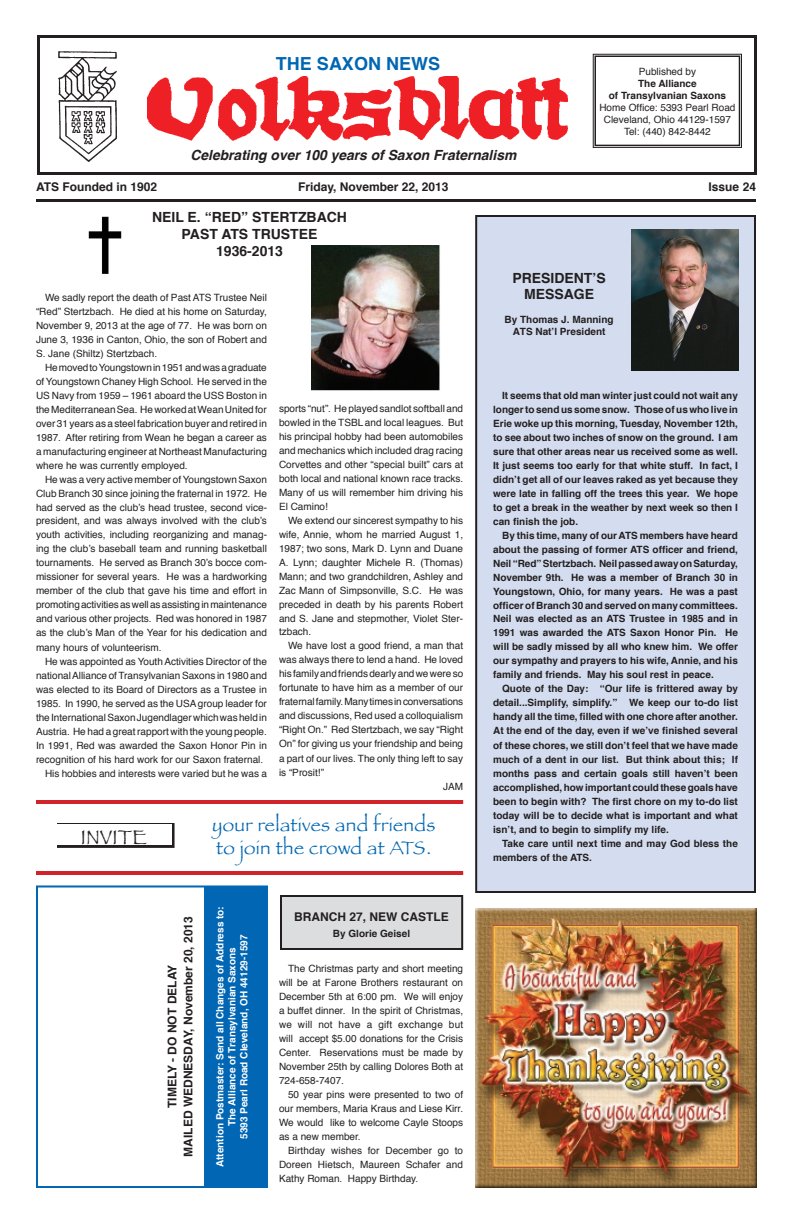
<style>
.page{position:relative;width:792px;height:1224px;background:#fff}
.page>*{position:absolute;margin:0;border:0;box-sizing:border-box;transform-origin:0 0}
.t1{font:20.7px "Papyrus";letter-spacing:.02em;color:#231f20}
.t2{font:19px/22.8px "Papyrus";letter-spacing:.02em;color:#0166b3}
.t3{font:700 18px "Helvetica";color:#0166b3}
.t4{font:700 14px/16.8px "Helvetica";color:#231f20;text-align:center}
.t5{font:italic 700 14px "Helvetica";color:#231f20}
.t6{font:700 12px/16px "Helvetica";color:#231f20;text-align:center}
.t7{font:10px/14px "Helvetica";color:#231f20;text-align:justify}
.t8{font:700 10px/14px "Helvetica";color:#231f20;text-align:justify}
.t9{font:700 10px/12px "Helvetica";color:#fff;text-align:center}
</style>
<div class="page">
<div style="left:476px;top:216px;width:279px;height:676px;background:#d4ddef"></div>
<div style="left:475px;top:215px;width:281px;height:678px;border:2px solid #231f20"></div>
<div style="left:37px;top:35px;width:720px;height:140px;border:3px solid #231f20"></div>
<div style="left:36px;top:885px;width:232px;height:303px;border:2px solid #0166b3"></div>
<svg style="left:593px;top:54px;width:149px;height:94px"></svg>
<div style="left:594px;top:56px;width:146px;height:90px;border:2px solid #231f20"></div>
<hr style="left:36px;top:199px;width:720px;height:3px;background:#231f20">
<img style="left:631px;top:230px;width:108px;height:140px">
<div style="left:204px;top:886px;width:64px;height:302px;background:#0166b3"></div>
<img style="left:59px;top:52px;width:58px;height:109px">
<img style="left:147px;top:76px;width:421px;height:65px">
<svg style="left:59px;top:825px;width:114px;height:21px"></svg>
<div style="left:57px;top:823px;width:118px;height:25px;border:1px solid #231f20"></div>
<div style="left:57px;top:824px;width:114px;height:20px;background:#fff"></div>
<hr style="left:36px;top:800px;width:427px;height:4px;background:#d1232a">
<hr style="left:36px;top:871px;width:427px;height:4px;background:#d1232a">
<img style="left:475px;top:909px;width:281px;height:278px">
<img style="left:312px;top:246px;width:128px;height:144px">
<img style="left:88px;top:216px;width:34px;height:58px">
<div style="left:281px;top:896px;width:181px;height:53px;background:#dcdddf"></div>
<div style="left:280px;top:895px;width:183px;height:55px;border:2px solid #231f20"></div>
<h3 class="t3" style="left:276px;top:49px;width:166px">THE SAXON NEWS</h3>
<h3 class="t5" style="left:191px;top:144px;width:327px">Celebrating over 100 years of Saxon Fraternalism</h3>
<p class="t7" style="left:639px;top:64px;width:59px">Published by</p>
<p class="t8" style="left:609px;top:77px;width:119px;line-height:12px;text-align:center">The Alliance<br>of Transylvanian Saxons</p>
<p class="t7" style="left:599px;top:101px;width:138px;line-height:12px;text-align:center">Home Office: 5393 Pearl Road<br>Cleveland, Ohio 44129-1597<br>Tel: (440) 842-8442</p>
<p class="t6" style="left:36px;top:179px;width:123px">ATS Founded in 1902</p>
<p class="t6" style="left:298px;top:179px;width:152px">Friday, November 22, 2013</p>
<p class="t6" style="left:709px;top:179px;width:49px">Issue 24</p>
<h3 class="t4" style="left:152px;top:209px;width:18px">Neil</h3>
<h3 class="t4" style="left:188px;top:209px;width:84px">E. “Red” Stert</h3>
<h3 class="t4" style="left:298px;top:209px;width:20px">zbach</h3>
<h3 class="t4" style="left:182px;top:226px;width:19px">Past</h3>
<h3 class="t4" style="left:216px;top:226px;width:75px">ATS Trustee<br>1936-2013</h3>
<p class="t7" style="left:36px;top:290px;width:232px;text-indent:9px">We sadly report the death of Past ATS Trustee Neil “Red” Stertzbach. He died at his home on Saturday, November 9, 2013 at the age of 77. He was born on June 3, 1936 in Canton, Ohio, the son of Robert and S. Jane (Shiltz) Stertzbach.</p>
<p class="t7" style="left:36px;top:360px;width:232px;text-indent:9px">He moved to Youngstown in 1951 and was a graduate of Youngstown Chaney High School. He served in the US Navy from 1959 – 1961 aboard the USS Boston in the Mediterranean Sea. He worked at Wean United for over 31 years as a steel fabrication buyer and retired in 1987. After retiring from Wean he began a career as a manufacturing engineer at Northeast Manufacturing where he was currently employed.</p>
<p class="t7" style="left:36px;top:472px;width:232px;text-indent:9px">He was a very active member of Youngstown Saxon Club Branch 30 since joining the fraternal in 1972. He had served as the club’s head trustee, second vice&shy;president, and was always involved with the club’s youth activities, including reorganizing and manag&shy;ing the club’s baseball team and running basketball tournaments. He served as Branch 30’s bocce com&shy;missioner for several years. He was a hardworking member of the club that gave his time and effort in promoting activities as well as assisting in maintenance and various other projects. Red was honored in 1987 as the club’s Man of the Year for his dedication and many hours of volunteerism.</p>
<p class="t7" style="left:45px;top:654px;width:223px">He was appointed as Youth Activities Director of the</p>
<p class="t7" style="left:36px;top:668px;width:232px">national Alliance of Transylvanian Saxons in 1980 and</p>
<p class="t7" style="left:36px;top:682px;width:232px">was elected to its Board of Directors as a Trustee in</p>
<p class="t7" style="left:36px;top:696px;width:232px">1985. In 1990, he served as the USA group leader for</p>
<p class="t7" style="left:36px;top:710px;width:233px">the International Saxon Jugendlager which was held in</p>
<p class="t7" style="left:36px;top:724px;width:232px">Austria. He had a great rapport with the young people.</p>
<p class="t7" style="left:36px;top:738px;width:232px">In 1991, Red was awarded the Saxon Honor Pin in</p>
<p class="t7" style="left:36px;top:752px;width:229px">recognition of his hard work for our Saxon fraternal.</p>
<p class="t7" style="left:45px;top:766px;width:223px">His hobbies and interests were varied but he was a</p>
<p class="t7" style="left:279px;top:401px;width:186px">sports “nut”. He played sandlot softball and bowled in the TSBL and local leagues. But his principal hobby had been automobiles and mechanics which included drag racing Corvettes and other “special built” cars at both local and national known race tracks.<br>Many of us will remember him driving his El Camino!</p>
<p class="t7" style="left:279px;top:513px;width:186px;text-indent:9px">We extend our sincerest sympathy to his wife, Annie, whom he married August 1, 1987; two sons, Mark D. Lynn and Duane A. Lynn; daughter Michele R. (Thomas)<br>Mann; and two grandchildren, Ashley and Zac Mann of Simpsonville, S.C. He was preceded in death by his parents Robert and S. Jane and stepmother, Violet Ster&shy;tzbach.</p>
<p class="t7" style="left:288px;top:639px;width:177px">We have lost a good friend, a man that</p>
<p class="t7" style="left:279px;top:653px;width:186px">was always there to lend a hand. He loved</p>
<p class="t7" style="left:279px;top:667px;width:186px">his family and friends dearly and we were so</p>
<p class="t7" style="left:279px;top:681px;width:186px">fortunate to have him as a member of our</p>
<p class="t7" style="left:279px;top:695px;width:186px">fraternal family. Many times in conversations</p>
<p class="t7" style="left:279px;top:709px;width:186px">and discussions, Red used a colloquialism</p>
<p class="t7" style="left:279px;top:723px;width:186px">“Right On.” Red Stertzbach, we say “Right</p>
<p class="t7" style="left:279px;top:737px;width:186px">On” for giving us your friendship and being</p>
<p class="t7" style="left:279px;top:751px;width:186px">a part of our lives. The only thing left to say</p>
<p class="t7" style="left:279px;top:765px;width:46px">is “Prosit!”</p>
<p class="t7" style="left:443px;top:779px;width:21px">JAM</p>
<h1 class="t1" style="left:81px;top:824px;width:68px">INVITE</h1>
<h2 class="t2" style="left:212px;top:813px;width:225px">your relatives and friends to join the crowd at ATS.</h2>
<p class="t6" style="left:164px;top:1157px;width:242px;rotate:-90deg">TIMELY - DO NOT DELAY<br>MAILED WEDNESDAY, November 20, 2013</p>
<p class="t9" style="left:214px;top:1167px;width:262px;rotate:-90deg">Attention Postmaster: Send all Changes of Address to:<br>The Alliance of Transylvanian Saxons<br>5393 Pearl Road Cleveland, OH 44129-1597</p>
<p class="t6" style="left:294px;top:908px;width:156px">BRANCH 27, NEW CASTLE</p>
<p class="t8" style="left:333px;top:926px;width:79px">By Glorie Geisel</p>
<p class="t7" style="left:279px;top:961px;width:186px;text-indent:9px">The Christmas party and short meeting will be at Farone Brothers restaurant on December 5th at 6:00 pm. We will enjoy a buffet dinner. In the spirit of Christmas, we will not have a gift exchange but will accept $5.00 donations for the Crisis Center. Reservations must be made by November 25th by calling Dolores Both at 724-658-7407.</p>
<p class="t7" style="left:279px;top:1087px;width:186px;text-indent:9px">50 year pins were presented to two of our members, Maria Kraus and Liese Kirr.<br>We would like to welcome Cayle Stoops as a new member.</p>
<p class="t7" style="left:279px;top:1143px;width:186px;text-indent:9px">Birthday wishes for December go to Doreen Hietsch, Maureen Schafer and Kathy Roman. Happy Birthday.</p>
<h3 class="t4" style="left:512px;top:269px;width:95px">PRESIDENT’S<br>MESSAGE</h3>
<p class="t8" style="left:505px;top:314px;width:110px;line-height:12px;text-align:center">By Thomas J. Manning<br>ATS Nat’l President</p>
<p class="t8" style="left:493px;top:388px;width:246px;text-indent:9px">It seems that old man winter just could not wait any longer to send us some snow. Those of us who live in Erie woke up this morning, Tuesday, November 12th, to see about two inches of snow on the ground. I am sure that other areas near us received some as well.<br>It just seems too early for that white stuff. In fact, I didn’t get all of our leaves raked as yet because they were late in falling off the trees this year. We hope to get a break in the weather by next week so then I can finish the job.</p>
<p class="t8" style="left:493px;top:528px;width:246px;text-indent:9px">By this time, many of our ATS members have heard about the passing of former ATS officer and friend, Neil “Red” Stertzbach. Neil passed away on Saturday, November 9th. He was a member of Branch 30 in Youngstown, Ohio, for many years. He was a past officer of Branch 30 and served on many committees.<br>Neil was elected as an ATS Trustee in 1985 and in 1991 was awarded the ATS Saxon Honor Pin. He will be sadly missed by all who knew him. We offer our sympathy and prayers to his wife, Annie, and his family and friends. May his soul rest in peace.</p>
<p class="t8" style="left:493px;top:682px;width:246px;text-indent:9px">Quote of the Day: “Our life is frittered away by detail...Simplify, simplify.” We keep our to-do list handy all the time, filled with one chore after another.<br>At the end of the day, even if we’ve finished several of these chores, we still don’t feel that we have made much of a dent in our list. But think about this; If months pass and certain goals still haven’t been accomplished, how important could these goals have been to begin with? The first chore on my to-do list today will be to decide what is important and what isn’t, and to begin to simplify my life.</p>
<p class="t8" style="left:493px;top:836px;width:246px;text-indent:9px">Take care until next time and may God bless the members of the ATS.</p>
</div>
